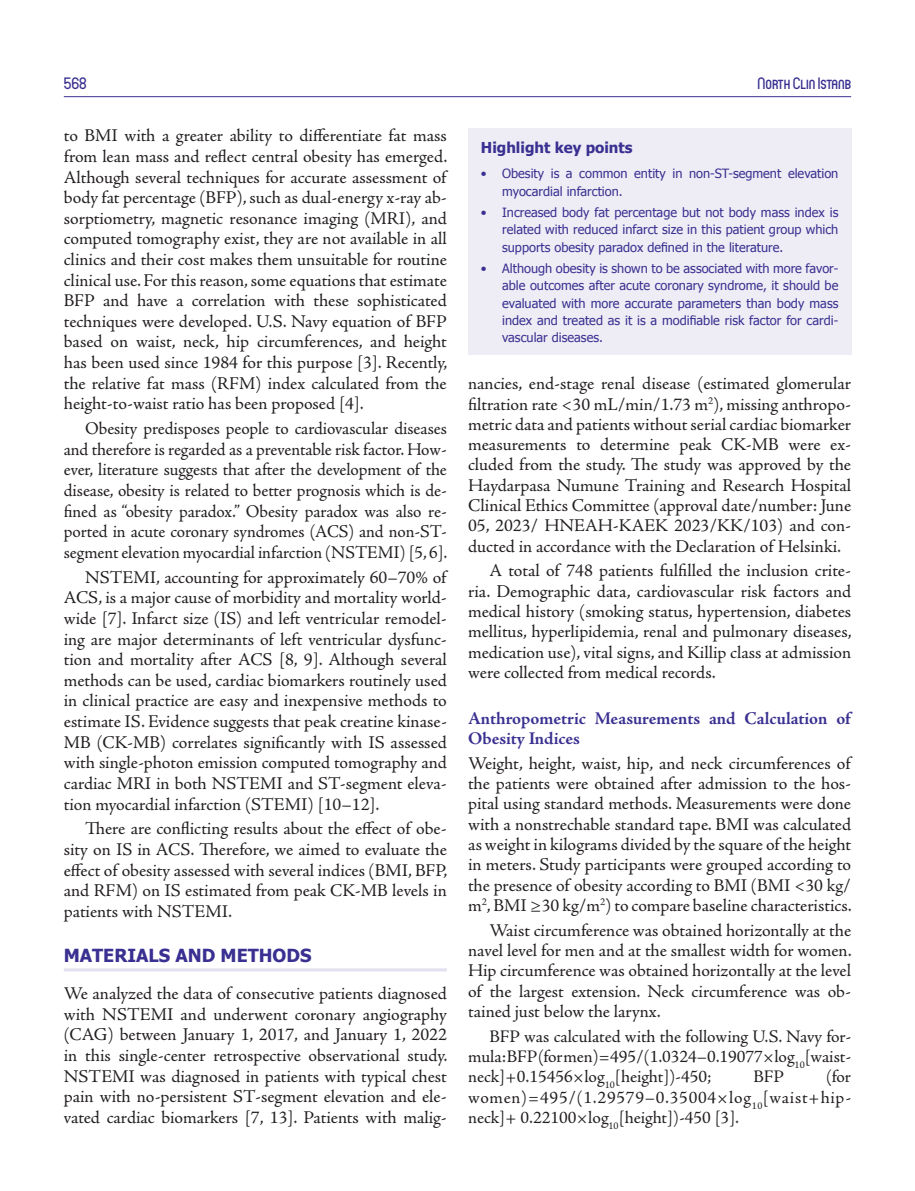
<style>
.page{position:relative;width:915px;height:1191px;background:#fff}
.page>*{position:absolute;margin:0;border:0;box-sizing:border-box;transform-origin:0 0}
._01__Yazı_Metni_NCI{font:18px/20.5px "Adobe Jenson Pro";letter-spacing:-.005em;color:#231f20;text-align:justify}
.Ikinci_Arabaslik{font:700 18px/20.2px "Adobe Jenson Pro";letter-spacing:-.005em;color:#3a3091}
._06__Yazı_Konu_Basli{font:700 18px "Tahoma";color:#3a3091}
._01__Yazı_Metni_NCI-2{font:17.7px/20.2px "Adobe Jenson Pro";color:#231f20;text-align:justify}
.t1{font:500 16.5px "Circula";color:#3a3091}
._05__Özet_Yazısı_NCI{font:700 15px "Tahoma";color:#3a3091}
._05__Özet_Yazısı_NCI-2{font:12.75px/17.2px "Tahoma";color:#3a3091;text-align:justify}
</style>
<div class="page">
<hr style="left:64px;top:96px;width:786px;height:1px;background:#3a3091">
<hr style="left:64px;top:968px;width:382px;height:3px;background:#e2e0f0">
<div style="left:468px;top:128px;width:382px;height:227px;background:#eeedf5"></div>
<p class="t1" style="left:64px;top:73px;width:24px">568</p>
<p class="t1" style="left:757px;top:73px;width:95px">North Clin Istanb</p>
<p class="_01__Yazı_Metni_NCI" style="left:64px;top:126px;width:385px">to BMI with a greater ability to differentiate fat mass from lean mass and reflect central obesity has emerged.<br>Although several techniques for accurate assessment of body fat percentage (BFP), such as dual-energy x-ray ab&shy;sorptiometry, magnetic resonance imaging (MRI), and computed tomography exist, they are not available in all clinics and their cost makes them unsuitable for routine clinical use. For this reason, some equations that estimate BFP and have a correlation with these sophisticated techniques were developed. U.S. Navy equation of BFP based on waist, neck, hip circumferences, and height has been used since 1984 for this purpose [3]. Recently, the relative fat mass (RFM) index calculated from the height-to-waist ratio has been proposed [4].</p>
<p class="_01__Yazı_Metni_NCI" style="left:64px;top:418px;width:385px;text-indent:21px">Obesity predisposes people to cardiovascular diseases and therefore is regarded as a preventable risk factor. How&shy;ever, literature suggests that after the development of the disease, obesity is related to better prognosis which is de&shy;fined as “obesity paradox.” Obesity paradox was also re&shy;ported in acute coronary syndromes (ACS) and non-ST&shy;segment elevation myocardial infarction (NSTEMI) [5, 6].</p>
<p class="_01__Yazı_Metni_NCI" style="left:64px;top:567px;width:384px;text-indent:21px">NSTEMI, accounting for approximately 60–70% of ACS, is a major cause of morbidity and mortality world&shy;wide [7]. Infarct size (IS) and left ventricular remodel&shy;ing are major determinants of left ventricular dysfunc&shy;tion and mortality after ACS [8, 9]. Although several methods can be used, cardiac biomarkers routinely used in clinical practice are easy and inexpensive methods to estimate IS. Evidence suggests that peak creatine kinase-MB (CK-MB) correlates significantly with IS assessed with single-photon emission computed tomography and cardiac MRI in both NSTEMI and ST-segment eleva&shy;tion myocardial infarction (STEMI) [10–12].</p>
<p class="_01__Yazı_Metni_NCI" style="left:64px;top:818px;width:385px;text-indent:21px">There are conflicting results about the effect of obe&shy;sity on IS in ACS. Therefore, we aimed to evaluate the effect of obesity assessed with several indices (BMI, BFP, and RFM) on IS estimated from peak CK-MB levels in patients with NSTEMI.</p>
<p class="_06__Yazı_Konu_Basli" style="left:64px;top:942px;width:249px">MATERIALS AND METHODS</p>
<p class="_01__Yazı_Metni_NCI" style="left:64px;top:983px;width:385px">We analyzed the data of consecutive patients diagnosed with NSTEMI and underwent coronary angiography (CAG) between January 1, 2017, and January 1, 2022 in this single-center retrospective observational study.<br>NSTEMI was diagnosed in patients with typical chest pain with no-persistent ST-segment elevation and ele&shy;vated cardiac biomarkers [7, 13]. Patients with malig-</p>
<p class="_05__Özet_Yazısı_NCI" style="left:480px;top:137px;width:153px">Highlight key points</p>
<p class="_05__Özet_Yazısı_NCI-2" style="left:502px;top:165px;width:337px;text-indent:-21px">• Obesity is a common entity in non-ST-segment elevation myocardial infarction.</p>
<p class="_05__Özet_Yazısı_NCI-2" style="left:502px;top:203px;width:337px;text-indent:-21px">• Increased body fat percentage but not body mass index is related with reduced infarct size in this patient group which supports obesity paradox defined in the literature.</p>
<p class="_05__Özet_Yazısı_NCI-2" style="left:502px;top:259px;width:337px;text-indent:-21px">• Although obesity is shown to be associated with more favor&shy;able outcomes after acute coronary syndrome, it should be evaluated with more accurate parameters than body mass index and treated as it is a modifiable risk factor for cardi&shy;vascular diseases.</p>
<p class="_01__Yazı_Metni_NCI" style="left:468px;top:374px;width:384px">nancies, end-stage renal disease (estimated glomerular filtration rate &lt;30 mL/min/1.73 m<sup>2</sup>), missing anthropo&shy;metric data and patients without serial cardiac biomarker measurements to determine peak CK-MB were ex&shy;cluded from the study. The study was approved by the Haydarpasa Numune Training and Research Hospital Clinical Ethics Committee (approval date/number: June 05, 2023/ HNEAH-KAEK 2023/KK/103) and con&shy;ducted in accordance with the Declaration of Helsinki.</p>
<p class="_01__Yazı_Metni_NCI" style="left:468px;top:561px;width:385px;text-indent:21px">A total of 748 patients fulfilled the inclusion crite&shy;ria. Demographic data, cardiovascular risk factors and medical history (smoking status, hypertension, diabetes mellitus, hyperlipidemia, renal and pulmonary diseases, medication use), vital signs, and Killip class at admission were collected from medical records.</p>
<p class="Ikinci_Arabaslik" style="left:468px;top:708px;width:384px">Anthropometric Measurements and Calculation of<br>Obesity Indices</p>
<p class="_01__Yazı_Metni_NCI" style="left:468px;top:753px;width:385px">Weight, height, waist, hip, and neck circumferences of the patients were obtained after admission to the hos&shy;pital using standard methods. Measurements were done with a nonstrechable standard tape. BMI was calculated as weight in kilograms divided by the square of the height in meters. Study participants were grouped according to the presence of obesity according to BMI (BMI &lt;30 kg/ m<sup>2</sup>, BMI ≥30 kg/m<sup>2</sup>) to compare baseline characteristics.</p>
<p class="_01__Yazı_Metni_NCI" style="left:468px;top:920px;width:385px;text-indent:21px">Waist circumference was obtained horizontally at the navel level for men and at the smallest width for women.<br>Hip circumference was obtained horizontally at the level of the largest extension. Neck circumference was ob&shy;tained just below the larynx.</p>
<p class="_01__Yazı_Metni_NCI-2" style="left:468px;top:1026px;width:384px;text-indent:21px">BFP was calculated with the following U.S. Navy for&shy;mula: BFP (for men)=495/(1.0324–0.19077×log<sub>10</sub>[waist&shy;neck]+0.15456×log<sub>10</sub>[height])-450;</p>
<p class="_01__Yazı_Metni_NCI-2" style="left:468px;top:1067px;width:384px;text-indent:358px">(for women)=495/(1.29579–0.35004×log<sub>10</sub>[waist+hip&shy;neck]+ 0.22100×log<sub>10</sub>[height])-450 [3].</p>
<p class="_01__Yazı_Metni_NCI-2" style="left:753px;top:1067px;width:32px">BFP</p>
</div>
